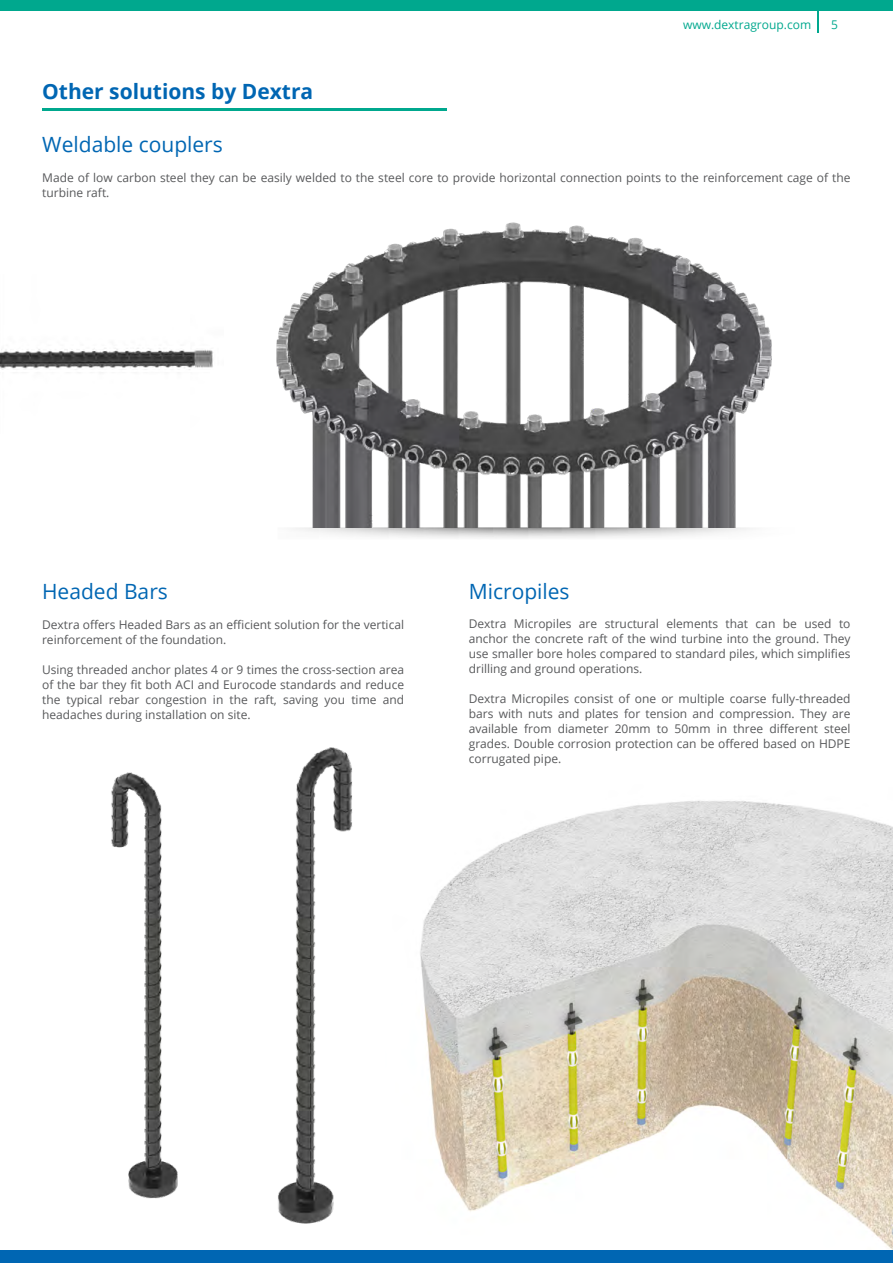
<style>
.page{position:relative;width:893px;height:1263px;background:#fff}
.page>*{position:absolute;margin:0;border:0;box-sizing:border-box;transform-origin:0 0}
.t1{font:21px "Open Sans";color:#0066b3}
.t2{font:700 21px "Open Sans";color:#0066b3}
.t3{font:12px/15px "Open Sans";color:#58595b;text-align:justify}
.t4{font:12px "Open Sans";color:#00a88e}
</style>
<div class="page">
<img style="left:0;top:348px;width:213px;height:22px">
<img style="left:111px;top:747px;width:242px;height:477px">
<img style="left:420px;top:800px;width:473px;height:450px">
<hr style="left:42px;top:108px;width:404px;height:2px;background:#00a88e">
<img style="left:295px;top:527px;width:455px;height:11px">
<img style="left:276px;top:222px;width:496px;height:305px">
<div style="left:0;top:0;width:893px;height:10px;background:#00a88e"></div>
<div style="left:0;top:1250px;width:893px;height:13px;background:#0066b3"></div>
<hr style="left:817px;top:8px;width:2px;height:25px;background:#00a88e">
<h1 class="t2" style="left:42px;top:76px;width:273px">Other solutions by Dextra</h1>
<p class="t4" style="left:683px;top:16px;width:130px">www.dextragroup.com</p>
<p class="t4" style="left:831px;top:16px;width:8px">5</p>
<h1 class="t1" style="left:42px;top:130px;width:182px">Weldable couplers</h1>
<p class="t3" style="left:42px;top:170px;width:810px">Made of low carbon steel they can be easily welded to the steel core to provide horizontal connection points to the reinforcement cage of the turbine raft.</p>
<h1 class="t1" style="left:42px;top:577px;width:127px">Headed Bars</h1>
<p class="t3" style="left:42px;top:617px;width:363px">Dextra offers Headed Bars as an efficient solution for the vertical reinforcement of the foundation.</p>
<p class="t3" style="left:42px;top:662px;width:364px">Using threaded anchor plates 4 or 9 times the cross-section area of the bar they fit both ACI and Eurocode standards and reduce the typical rebar congestion in the raft, saving you time and headaches during installation on site.</p>
<h1 class="t1" style="left:469px;top:577px;width:102px">Micropiles</h1>
<p class="t3" style="left:469px;top:616px;width:383px">Dextra Micropiles are structural elements that can be used to anchor the concrete raft of the wind turbine into the ground. They use smaller bore holes compared to standard piles, which simplifies drilling and ground operations.</p>
<p class="t3" style="left:469px;top:691px;width:383px">Dextra Micropiles consist of one or multiple coarse fully-threaded bars with nuts and plates for tension and compression. They are available from diameter 20mm to 50mm in three different steel grades. Double corrosion protection can be offered based on HDPE corrugated pipe.</p>
</div>
